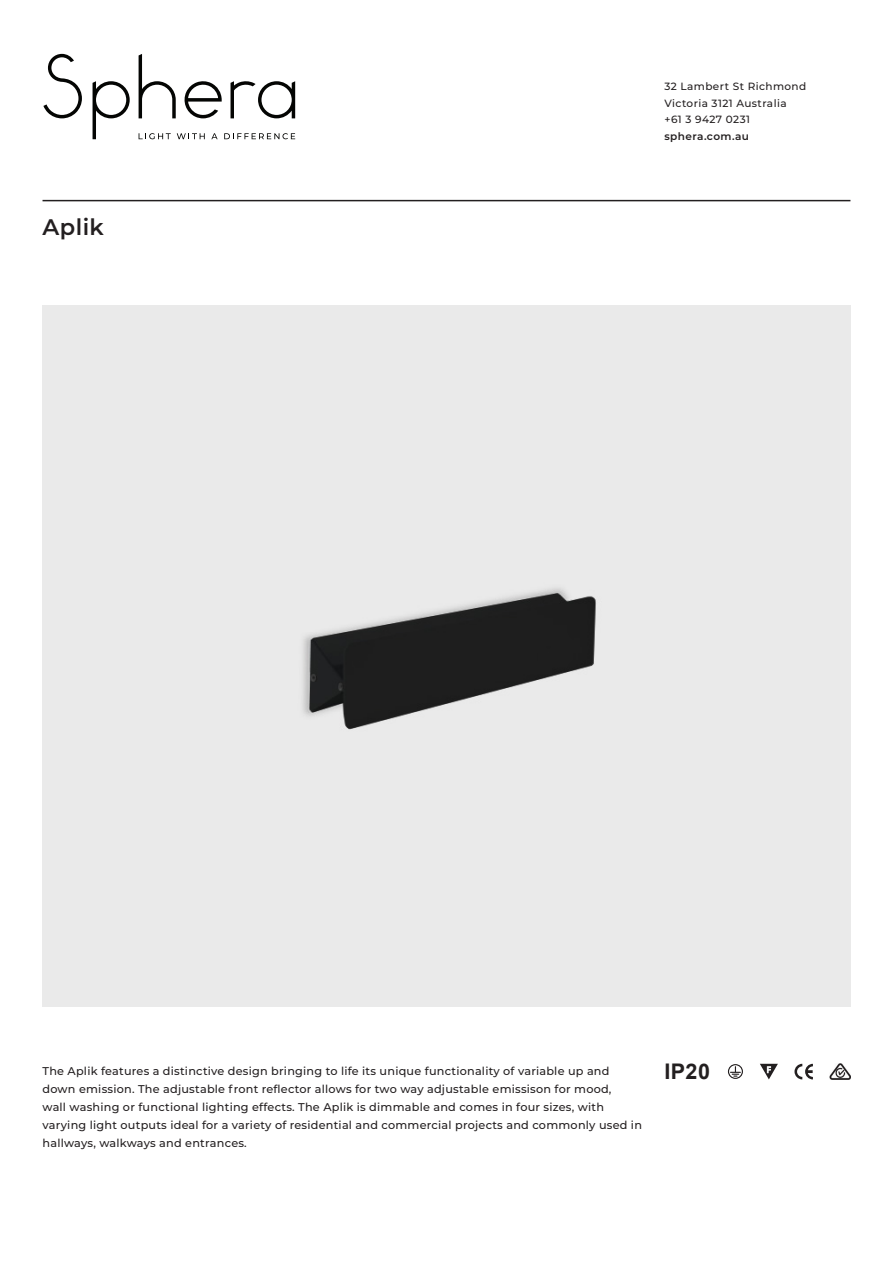
<style>
.page{position:relative;width:893px;height:1263px;background:#fff}
.page>*{position:absolute;margin:0;border:0;box-sizing:border-box;transform-origin:0 0}
.t1{font:600 22.5px "Montserrat";letter-spacing:.02em;color:#231f20}
.t2{font:700 21.6px "Arial";color:#231f20}
.t3{font:500 11.25px/18px "Montserrat";letter-spacing:.02em;color:#231f20}
.t4{font:500 10.5px/16.5px "Montserrat";letter-spacing:.04em;color:#231f20}
.t5{font:600 10.5px "Montserrat";letter-spacing:.04em;color:#231f20}
</style>
<div class="page">
<hr style="left:43px;top:200px;width:807px;height:1px;background:#231f20">
<svg style="left:794px;top:1064px;width:19px;height:15px"></svg>
<div style="left:728px;top:1064px;width:15px;height:15px;border:1px solid #231f20;border-radius:50%"></div>
<svg style="left:730px;top:1067px;width:10px;height:10px"></svg>
<svg style="left:760px;top:1064px;width:18px;height:15px"></svg>
<img style="left:829px;top:1064px;width:21px;height:15px">
<div style="left:43px;top:305px;width:807px;height:701px;background:#eaeaea"></div>
<svg style="left:184px;top:81px;width:38px;height:37px"></svg>
<svg style="left:139px;top:54px;width:37px;height:64px"></svg>
<svg style="left:93px;top:81px;width:37px;height:58px"></svg>
<svg style="left:43px;top:54px;width:39px;height:64px"></svg>
<svg style="left:139px;top:133px;width:32px;height:6px"></svg>
<svg style="left:177px;top:133px;width:28px;height:6px"></svg>
<svg style="left:211px;top:133px;width:7px;height:6px"></svg>
<svg style="left:224px;top:133px;width:71px;height:6px"></svg>
<svg style="left:231px;top:81px;width:64px;height:37px"></svg>
<p class="t1" style="left:43px;top:211px;width:63px">Aplik</p>
<p class="t4" style="left:664px;top:78px;width:143px">32 Lambert St Richmond<br>Victoria 3121 Australia +61 3 9427 0231</p>
<p class="t5" style="left:664px;top:129px;width:86px">sphera.com.au</p>
<p class="t3" style="left:43px;top:1061px;width:601px">The Aplik features a distinctive design bringing to life its unique functionality of variable up and down emission. The adjustable front reflector allows for two way adjustable emissison for mood,<br>wall washing or functional lighting effects. The Aplik is dimmable and comes in four sizes, with varying light outputs ideal for a variety of residential and commercial projects and commonly used in hallways, walkways and entrances.</p>
<p class="t2" style="left:664px;top:1057px;width:47px">IP20</p>
</div>
